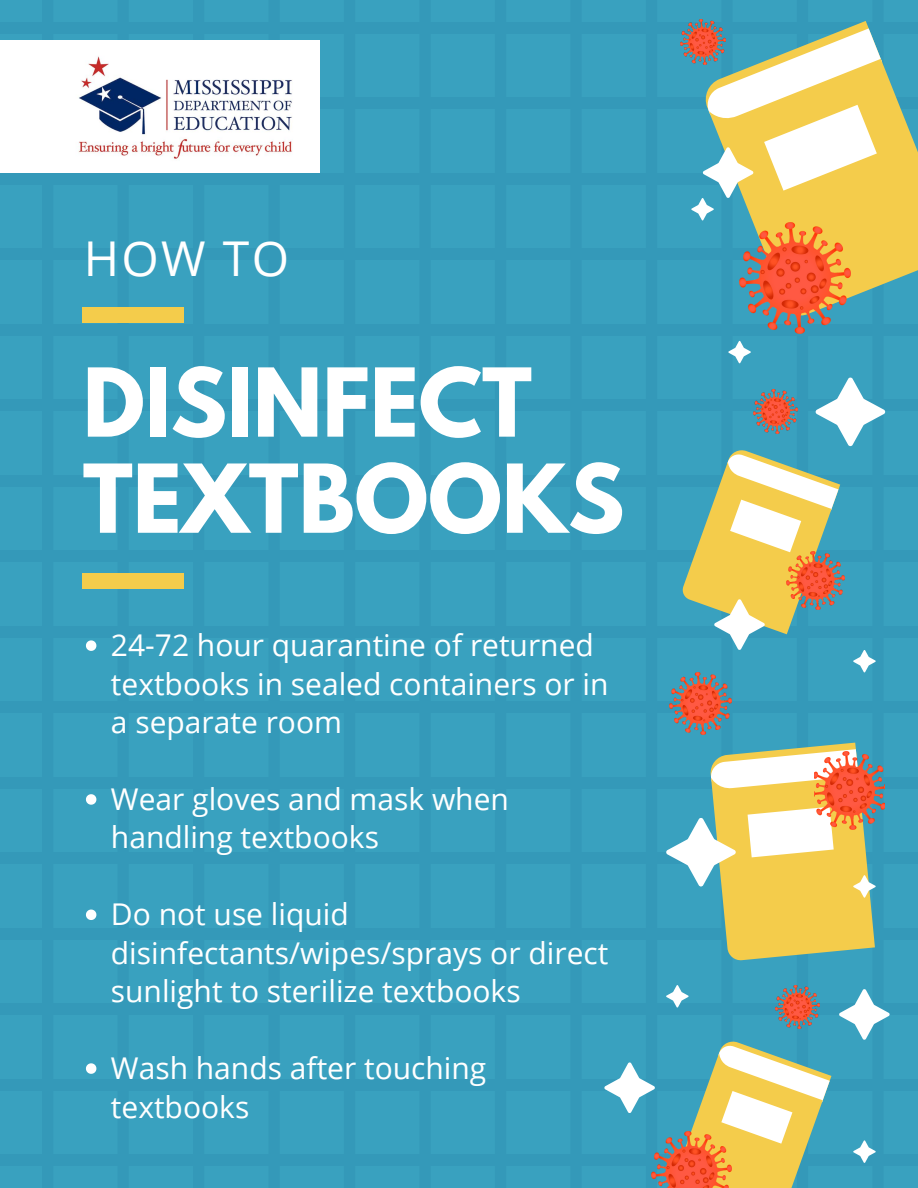
<style>
.page{position:relative;width:918px;height:1188px;background:#39a1bf}
.page>*{position:absolute;margin:0;border:0;box-sizing:border-box;transform-origin:0 0}
.t1{font:700 84px/96.1px "League Spartan";color:#fff}
.t2{font:48px "Open Sans";color:#fff}
.t3{font:30px/38.4px "Open Sans";color:#fff}
</style>
<div class="page">
<div style="left:42px;top:0;width:11px;height:1188px;background:#3499b9"></div>
<div style="left:117px;top:0;width:12px;height:1188px;background:#3499b9"></div>
<div style="left:193px;top:0;width:11px;height:1188px;background:#3499b9"></div>
<div style="left:268px;top:0;width:12px;height:1188px;background:#3499b9"></div>
<div style="left:344px;top:0;width:11px;height:1188px;background:#3499b9"></div>
<div style="left:419px;top:0;width:12px;height:1188px;background:#3499b9"></div>
<div style="left:495px;top:0;width:11px;height:1188px;background:#3499b9"></div>
<div style="left:570px;top:0;width:12px;height:1188px;background:#3499b9"></div>
<div style="left:646px;top:0;width:11px;height:1188px;background:#3499b9"></div>
<div style="left:721px;top:0;width:12px;height:1188px;background:#3499b9"></div>
<div style="left:797px;top:0;width:11px;height:1188px;background:#3499b9"></div>
<div style="left:872px;top:0;width:12px;height:1188px;background:#3499b9"></div>
<div style="left:0;top:1154px;width:918px;height:12px;background:#3499b9"></div>
<div style="left:0;top:1079px;width:918px;height:11px;background:#3499b9"></div>
<div style="left:0;top:1003px;width:918px;height:12px;background:#3499b9"></div>
<div style="left:0;top:928px;width:918px;height:11px;background:#3499b9"></div>
<div style="left:0;top:852px;width:918px;height:12px;background:#3499b9"></div>
<div style="left:0;top:777px;width:918px;height:11px;background:#3499b9"></div>
<div style="left:0;top:702px;width:918px;height:11px;background:#3499b9"></div>
<div style="left:0;top:626px;width:918px;height:11px;background:#3499b9"></div>
<div style="left:0;top:551px;width:918px;height:11px;background:#3499b9"></div>
<div style="left:0;top:475px;width:918px;height:11px;background:#3499b9"></div>
<div style="left:0;top:400px;width:918px;height:11px;background:#3499b9"></div>
<div style="left:0;top:324px;width:918px;height:11px;background:#3499b9"></div>
<div style="left:0;top:249px;width:918px;height:11px;background:#3499b9"></div>
<div style="left:0;top:173px;width:918px;height:11px;background:#3499b9"></div>
<div style="left:0;top:98px;width:918px;height:11px;background:#3499b9"></div>
<div style="left:0;top:22px;width:918px;height:12px;background:#3499b9"></div>
<svg style="left:86px;top:640px;width:10px;height:11px"></svg>
<svg style="left:86px;top:794px;width:10px;height:11px"></svg>
<svg style="left:86px;top:910px;width:10px;height:10px"></svg>
<svg style="left:86px;top:1063px;width:10px;height:11px"></svg>
<div style="left:83px;top:307px;width:101px;height:15px;background:#f4cc4b"></div>
<div style="left:83px;top:573px;width:101px;height:16px;background:#f4cc4b"></div>
<svg style="left:739px;top:62px;width:179px;height:236px;fill:#f4cc4b"></svg>
<svg style="left:691px;top:21px;width:191px;height:199px"></svg>
<svg style="left:728px;top:341px;width:23px;height:22px"></svg>
<svg style="left:682px;top:378px;width:203px;height:294px"></svg>
<svg style="left:666px;top:743px;width:210px;height:218px"></svg>
<svg style="left:685px;top:1041px;width:146px;height:147px"></svg>
<svg style="left:839px;top:989px;width:51px;height:51px"></svg>
<svg style="left:666px;top:985px;width:23px;height:23px"></svg>
<svg style="left:604px;top:1062px;width:51px;height:51px"></svg>
<svg style="left:853px;top:1140px;width:23px;height:23px"></svg>
<img style="left:740px;top:222px;width:110px;height:112px">
<img style="left:680px;top:19px;width:45px;height:45px">
<img style="left:754px;top:390px;width:44px;height:44px">
<img style="left:786px;top:551px;width:59px;height:59px">
<img style="left:814px;top:751px;width:71px;height:78px">
<img style="left:651px;top:1132px;width:80px;height:56px">
<img style="left:670px;top:673px;width:62px;height:61px">
<img style="left:776px;top:985px;width:44px;height:44px">
<div style="left:0;top:41px;width:320px;height:132px;background:#fff"></div>
<img style="left:78px;top:56px;width:215px;height:104px">
<h2 class="t2" style="left:84px;top:225px;width:207px">HOW TO</h2>
<h1 class="t1" style="left:83px;top:365px;width:543px">DISINFECT<br>TEXTBOOKS</h1>
<p class="t3" style="left:111px;top:625px;width:499px">24-72 hour quarantine of returned textbooks in sealed containers or in a separate room</p>
<p class="t3" style="left:111px;top:779px;width:400px">Wear gloves and mask when handling textbooks</p>
<p class="t3" style="left:111px;top:894px;width:499px">Do not use liquid disinfectants/wipes/sprays or direct sunlight to sterilize textbooks</p>
<p class="t3" style="left:111px;top:1048px;width:377px">Wash hands after touching textbooks</p>
</div>
